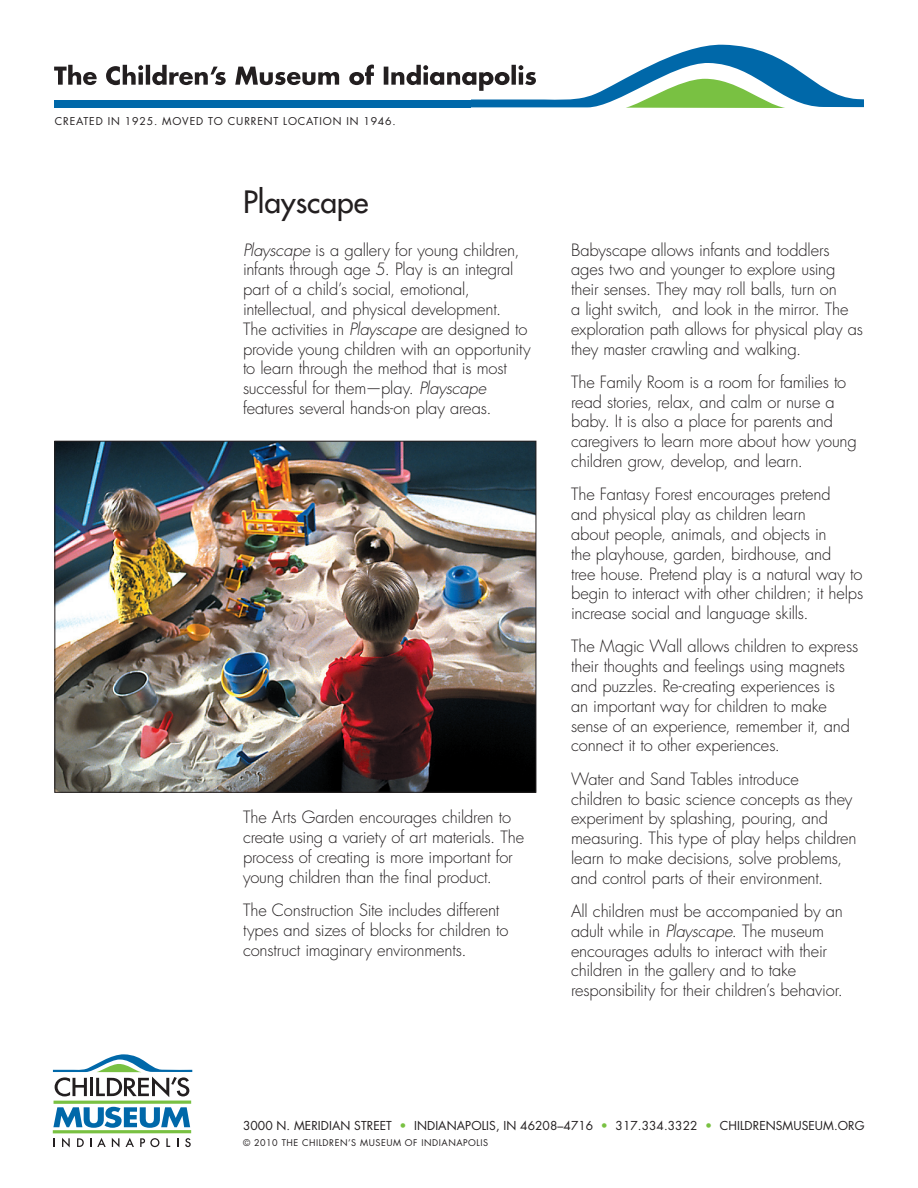
<style>
.page{position:relative;width:918px;height:1188px;background:#fff}
.page>*{position:absolute;margin:0;border:0;box-sizing:border-box;transform-origin:0 0}
.t1{font:30px "Futura";color:#231f20}
.Body{font:300 16.5px/19.8px "Futura";letter-spacing:-.01em;color:#231f20}
.t2{font:12px "Futura";letter-spacing:.005em;color:#231f20}
.t3{font:10.5px "Futura";letter-spacing:.08em;color:#231f20}
.t4{font:9px "Futura";letter-spacing:.06em;color:#231f20}
.s1{font-style:italic}
.s2{color:#79c142}
</style>
<div class="page">
<svg style="left:54px;top:44px;width:810px;height:64px"></svg>
<img style="left:56px;top:443px;width:478px;height:348px">
<svg style="left:53px;top:1138px;width:2px;height:9px"></svg>
<svg style="left:62px;top:1138px;width:8px;height:9px"></svg>
<svg style="left:77px;top:1138px;width:7px;height:9px"></svg>
<svg style="left:97px;top:1138px;width:9px;height:9px"></svg>
<svg style="left:112px;top:1138px;width:7px;height:9px"></svg>
<svg style="left:126px;top:1138px;width:8px;height:9px"></svg>
<svg style="left:140px;top:1138px;width:19px;height:9px"></svg>
<svg style="left:166px;top:1138px;width:4px;height:9px"></svg>
<svg style="left:185px;top:1138px;width:6px;height:9px"></svg>
<svg style="left:53px;top:1107px;width:137px;height:21px"></svg>
<svg style="left:53px;top:1054px;width:139px;height:43px"></svg>
<hr style="left:54px;top:1101px;width:137px;height:3px;background:#79c142">
<hr style="left:53px;top:1130px;width:138px;height:3px;background:#79c142">
<p class="t3" style="left:55px;top:115px;width:342px">CREATED IN 1925. MOVED TO CURRENT LOCATION IN 1946.</p>
<p class="t1" style="left:243px;top:183px;width:127px">Playscape</p>
<p class="Body" style="left:243px;top:240px;width:289px"><span class="s1">Playscape</span> is a gallery for young children, infants through age 5. Play is an integral part of a child’s social, emotional, intellectual, and physical development.<br>The activities in <span class="s1">Playscape</span> are designed to provide young children with an opportunity to learn through the method that is most successful for them—play. <span class="s1">Playscape </span>features several hands-on play areas.</p>
<p class="Body" style="left:243px;top:808px;width:283px">The Arts Garden encourages children to create using a variety of art materials. The process of creating is more important for young children than the final product.</p>
<p class="Body" style="left:243px;top:901px;width:267px">The Construction Site includes different types and sizes of blocks for children to construct imaginary environments.</p>
<p class="Body" style="left:571px;top:240px;width:293px">Babyscape allows infants and toddlers ages two and younger to explore using their senses. They may roll balls, turn on<br>a light switch, and look in the mirror. The exploration path allows for physical play as they master crawling and walking.</p>
<p class="Body" style="left:571px;top:372px;width:287px">The Family Room is a room for families to read stories, relax, and calm or nurse a baby. It is also a place for parents and caregivers to learn more about how young children grow, develop, and learn.</p>
<p class="Body" style="left:571px;top:485px;width:294px">The Fantasy Forest encourages pretend<br>and physical play as children learn<br>about people, animals, and objects in<br>the playhouse, garden, birdhouse, and<br>tree house. Pretend play is a natural way to begin to interact with other children; it helps increase social and language skills.</p>
<p class="Body" style="left:571px;top:637px;width:289px">The Magic Wall allows children to express their thoughts and feelings using magnets and puzzles. Re-creating experiences is<br>an important way for children to make sense of an experience, remember it, and connect it to other experiences.</p>
<p class="Body" style="left:571px;top:769px;width:287px">Water and Sand Tables introduce<br>children to basic science concepts as they experiment by splashing, pouring, and measuring. This type of play helps children learn to make decisions, solve problems, and control parts of their environment.</p>
<p class="Body" style="left:571px;top:902px;width:274px">All children must be accompanied by an adult while in <span class="s1">Playscape</span>. The museum encourages adults to interact with their children in the gallery and to take responsibility for their children’s behavior.</p>
<p class="t2" style="left:243px;top:1118px;width:623px">3000 N. MERIDIAN STREET <span class="s2">•</span> INDIANAPOLIS, IN 46208–4716 <span class="s2">•</span> 317.334.3322 <span class="s2">•</span> CHILDRENSMUSEUM.ORG</p>
<p class="t4" style="left:243px;top:1137px;width:247px">© 2010 THE CHILDREN’S MUSEUM OF INDIANAPOLIS</p>
</div>
